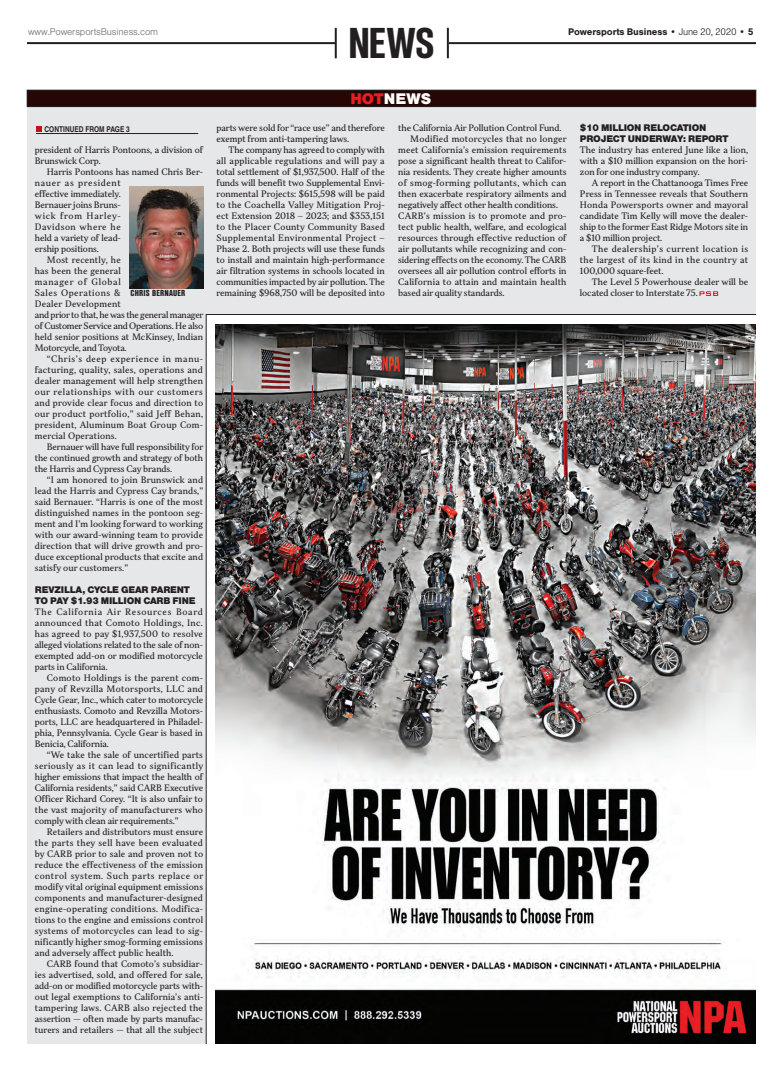
<style>
.page{position:relative;width:783px;height:1080px;background:#fff}
.page>*{position:absolute;margin:0;border:0;box-sizing:border-box;transform-origin:0 0}
.t1{font:900 condensed 43px "Molde";color:#231f20}
.Bar_header{font:900 16px "Nimbus San";letter-spacing:.005em;color:#fff}
.Subhead{font:900 10px/11px "Nimbus San";letter-spacing:-.025em;color:#231f20}
.t2{font:700 10px "Nimbus San";letter-spacing:-.01em;color:#231f20}
.t3{font:300 10px "Nimbus San";letter-spacing:-.01em;color:#6c6d70}
.Body_Copy{font:8.5px/11px "TT Jenevers";letter-spacing:-.01em;color:#231f20;text-align:justify}
.t4{font:900 8.5px "Nimbus San Con L";letter-spacing:.02em;color:#231f20}
.Continued_from__page{font:700 8px "Nimbus San Con L";color:#231f20}
.s1{font-weight:400}
.s2{font-weight:300}
.s3{color:#ee1d23}
</style>
<div class="page">
<hr style="left:27px;top:42px;width:729px;height:2px;background:#231f20">
<div style="left:336px;top:28px;width:113px;height:30px;background:#fff"></div>
<hr style="left:447px;top:28px;width:2px;height:30px;background:#231f20">
<hr style="left:335px;top:28px;width:2px;height:30px;background:#231f20">
<div style="left:27px;top:107px;width:729px;height:937px;background:#e6e7e9"></div>
<svg style="left:699px;top:291px;width:19px;height:5px"></svg>
<div style="left:27px;top:90px;width:729px;height:17px;background:#260705"></div>
<div style="left:27px;top:90px;width:729px;height:17px;border:1px solid #231f20"></div>
<div style="left:206px;top:314px;width:557px;height:739px;background:#fff"></div>
<img style="left:216px;top:324px;width:540px;height:720px">
<hr style="left:206px;top:314px;width:550px;height:1px;background:#231f20">
<hr style="left:206px;top:314px;width:1px;height:730px;background:#231f20">
<hr style="left:36px;top:133px;width:162px;height:1px;background:#231f20">
<svg style="left:36px;top:126px;width:6px;height:6px"></svg>
<img style="left:130px;top:186px;width:73px;height:102px">
<h1 class="t1" style="left:349px;top:16px;width:87px">NEWS</h1>
<p class="t3" style="left:28px;top:27px;width:132px">www.PowersportsBusiness.com</p>
<p class="t2" style="left:568px;top:26px;width:187px">Powersports Business <span class="s1">•</span> <span class="s2">June 20, 2020</span> • 5</p>
<p class="Continued_from__page" style="left:45px;top:123px;width:87px">CONTINUED FROM PAGE 3</p>
<p class="Body_Copy" style="left:35px;top:144px;width:170px">president of Harris Pontoons, a division of<br>Brunswick Corp.</p>
<p class="Body_Copy" style="left:35px;top:166px;width:170px;text-align:left;text-indent:12px">Harris Pontoons has named Chris Ber&shy;nauer as president<br>effective immediately.<br>Bernauer joins Bruns-<br>wick from Harley-<br>Davidson where he<br>held a variety of lead-<br>ership positions.</p>
<p class="Body_Copy" style="left:35px;top:254px;width:170px;text-align:left;text-indent:12px">Most recently, he<br>has been the general<br>manager of Global<br>Sales Operations &amp;<br>Dealer Development<br>and prior to that, he was the general manager of Customer Service and Operations. He also held senior positions at McKinsey, Indian<br>Motorcycle, and Toyota.</p>
<p class="Body_Copy" style="left:35px;top:353px;width:170px;text-indent:12px">“Chris’s deep experience in manu&shy;facturing, quality, sales, operations and dealer management will help strengthen our relationships with our customers and provide clear focus and direction to our product portfolio,” said Jeff Behan, president, Aluminum Boat Group Com&shy;mercial Operations.</p>
<p class="Body_Copy" style="left:35px;top:441px;width:170px;text-indent:12px">Bernauer will have full responsibility for the continued growth and strategy of both the Harris and Cypress Cay brands.</p>
<p class="Body_Copy" style="left:35px;top:474px;width:170px;text-indent:12px">“I am honored to join Brunswick and lead the Harris and Cypress Cay brands,” said Bernauer. “Harris is one of the most distinguished names in the pontoon seg&shy;ment and I’m looking forward to working with our award-winning team to provide direction that will drive growth and pro&shy;duce exceptional products that excite and satisfy our customers.”</p>
<p class="Subhead" style="left:35px;top:584px;width:162px">REVZILLA, CYCLE GEAR PARENT<br>TO PAY $1.93 MILLION CARB FINE</p>
<p class="Body_Copy" style="left:35px;top:606px;width:170px">The California Air Resources Board announced that Comoto Holdings, Inc. has agreed to pay $1,937,500 to resolve alleged violations related to the sale of non&shy;exempted add-on or modified motorcycle parts in California.</p>
<p class="Body_Copy" style="left:35px;top:672px;width:170px;text-indent:12px">Comoto Holdings is the parent com&shy;pany of Revzilla Motorsports, LLC and Cycle Gear, Inc., which cater to motorcycle enthusiasts. Comoto and Revzilla Motors&shy;ports, LLC are headquartered in Philadel&shy;phia, Pennsylvania. Cycle Gear is based in Benicia, California.</p>
<p class="Body_Copy" style="left:35px;top:749px;width:170px;text-indent:12px">“We take the sale of uncertified parts seriously as it can lead to significantly higher emissions that impact the health of California residents,” said CARB Executive Officer Richard Corey. “It is also unfair to the vast majority of manufacturers who comply with clean air requirements.”</p>
<p class="Body_Copy" style="left:35px;top:826px;width:170px;text-indent:12px">Retailers and distributors must ensure the parts they sell have been evaluated by CARB prior to sale and proven not to reduce the effectiveness of the emission control system. Such parts replace or modify vital original equipment emissions components and manufacturer-designed engine-operating conditions. Modifica&shy;tions to the engine and emissions control systems of motorcycles can lead to sig&shy;nificantly higher smog-forming emissions and adversely affect public health.</p>
<p class="Body_Copy" style="left:35px;top:958px;width:170px;text-indent:12px">CARB found that Comoto’s subsidiar&shy;ies advertised, sold, and offered for sale, add-on or modified motorcycle parts with&shy;out legal exemptions to California’s anti&shy;tampering laws. CARB also rejected the assertion — often made by parts manufac&shy;turers and retailers — that all the subject</p>
<p class="t4" style="left:131px;top:287px;width:56px">CHRIS BERNAUER</p>
<p class="Bar_header" style="left:350px;top:89px;width:82px"><span class="s3">HOT</span>NEWS</p>
<p class="Body_Copy" style="left:217px;top:122px;width:170px">parts were sold for “race use” and therefore exempt from anti-tampering laws.</p>
<p class="Body_Copy" style="left:217px;top:144px;width:170px;text-indent:12px">The company has agreed to comply with all applicable regulations and will pay a total settlement of $1,937,500. Half of the funds will benefit two Supplemental Envi&shy;ronmental Projects: $615,598 will be paid to the Coachella Valley Mitigation Proj&shy;ect Extension 2018 – 2023; and $353,151 to the Placer County Community Based Supplemental Environmental Project – Phase 2. Both projects will use these funds to install and maintain high-performance air filtration systems in schools located in communities impacted by air pollution. The remaining $968,750 will be deposited into</p>
<p class="Body_Copy" style="left:398px;top:122px;width:165px">the California Air Pollution Control Fund.</p>
<p class="Body_Copy" style="left:398px;top:133px;width:170px;text-indent:12px">Modified motorcycles that no longer meet California’s emission requirements pose a significant health threat to Califor&shy;nia residents. They create higher amounts of smog-forming pollutants, which can then exacerbate respiratory ailments and negatively affect other health conditions.</p>
<p class="Body_Copy" style="left:398px;top:210px;width:170px">CARB’s mission is to promote and pro&shy;tect public health, welfare, and ecological resources through effective reduction of air pollutants while recognizing and con&shy;sidering effects on the economy. The CARB oversees all air pollution control efforts in California to attain and maintain health based air quality standards.</p>
<p class="Subhead" style="left:580px;top:122px;width:150px">$10 MILLION RELOCATION<br>PROJECT UNDERWAY: REPORT</p>
<p class="Body_Copy" style="left:580px;top:144px;width:170px">The industry has entered June like a lion, with a $10 million expansion on the hori&shy;zon for one industry company.</p>
<p class="Body_Copy" style="left:580px;top:177px;width:170px;text-indent:12px">A report in the Chattanooga Times Free Press in Tennessee reveals that Southern Honda Powersports owner and mayoral candidate Tim Kelly will move the dealer&shy;ship to the former East Ridge Motors site in a $10 million project.</p>
<p class="Body_Copy" style="left:580px;top:243px;width:170px;text-indent:12px">The dealership’s current location is the largest of its kind in the country at 100,000 square-feet.</p>
<p class="Body_Copy" style="left:580px;top:276px;width:170px;text-indent:12px">The Level 5 Powerhouse dealer will be located closer to Interstate 75.</p>
</div>
